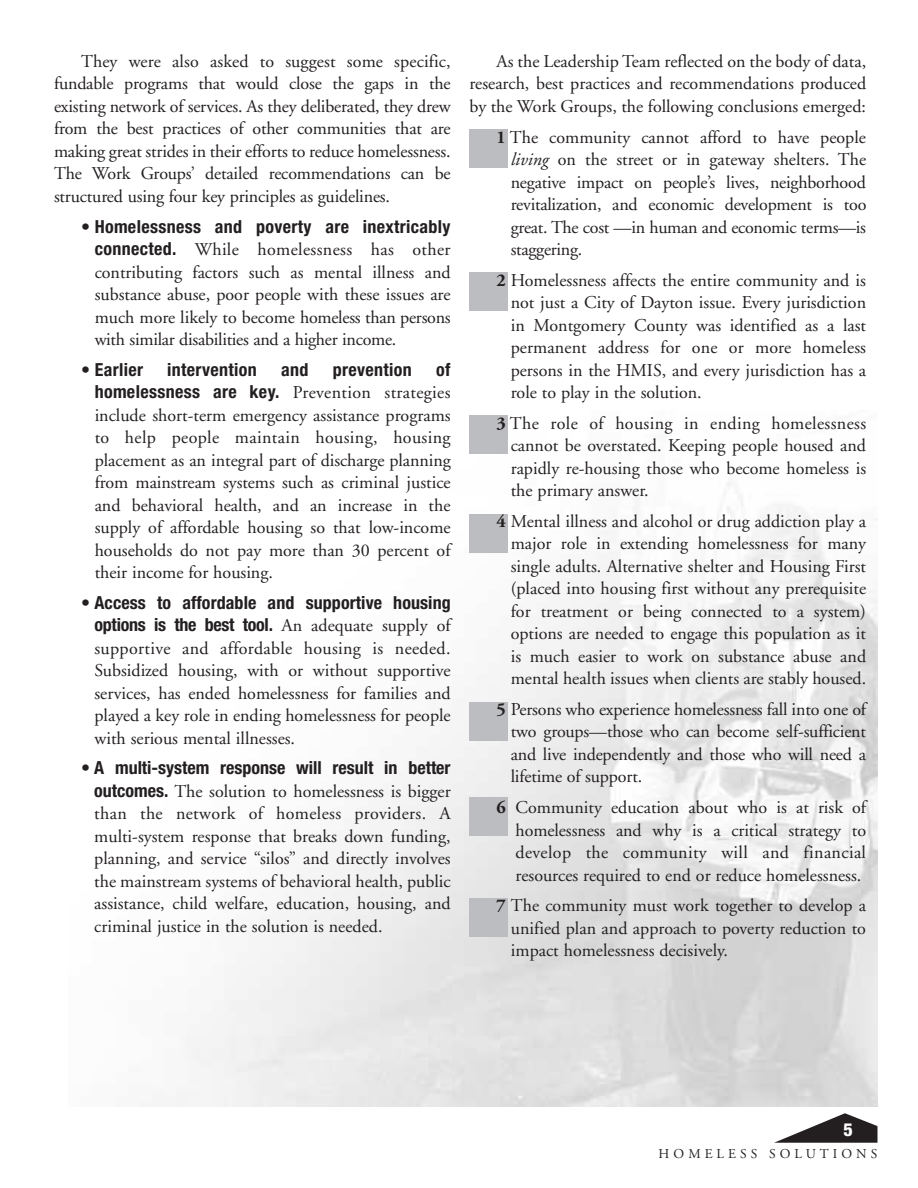
<style>
.page{position:relative;width:918px;height:1188px;background:#fff}
.page>*{position:absolute;margin:0;border:0;box-sizing:border-box;transform-origin:0 0}
.t1{font:18px/22.5px "Adobe Garamond";color:#231f20;text-align:justify}
.t2{font:700 condensed 18px/22.5px "Helvetica Neue";letter-spacing:.005em;color:#231f20;text-align:right}
.t3{font:800 condensed 18px "Helvetica Neue";color:#fff}
.t4{font:13.5px "Adobe Garamond";letter-spacing:.3em;color:#231f20}
.s1{font-family:"Helvetica Neue";font-weight:700;font-stretch:condensed}
.s2{font-family:"Adobe Garamond";font-weight:400;font-stretch:normal}
.s3{font-weight:700}
.s4{font-style:italic}
</style>
<div class="page">
<img style="left:175px;top:415px;width:703px;height:692px">
<div style="left:470px;top:129px;width:38px;height:39px;background:#bcbdc0"></div>
<div style="left:470px;top:272px;width:38px;height:38px;background:#bcbdc0"></div>
<div style="left:470px;top:514px;width:38px;height:39px;background:#bcbdc0"></div>
<div style="left:470px;top:703px;width:38px;height:38px;background:#bcbdc0"></div>
<div style="left:470px;top:416px;width:38px;height:38px;background:#bcbdc0"></div>
<div style="left:470px;top:798px;width:38px;height:38px;background:#bcbdc0"></div>
<svg style="left:774px;top:1113px;width:104px;height:30px"></svg>
<div style="left:470px;top:898px;width:38px;height:39px;background:#bcbdc0"></div>
<p class="t1" style="left:54px;top:52px;width:398px;text-indent:27px">They were also asked to suggest some specific, fundable programs that would close the gaps in the existing network of services. As they deliberated, they drew from the best practices of other communities that are making great strides in their efforts to reduce homelessness.<br>The Work Groups’ detailed recommendations can be structured using four key principles as guidelines.</p>
<p class="t2" style="left:81px;top:216px;width:371px">• Homelessness and poverty are inextricably</p>
<p class="t1" style="left:95px;top:240px;width:358px"><span class="s1">connected.</span> While homelessness has other contributing factors such as mental illness and substance abuse, poor people with these issues are much more likely to become homeless than persons with similar disabilities and a higher income.</p>
<p class="t2" style="left:81px;top:360px;width:64px">• Earlier</p>
<p class="t2" style="left:167px;top:360px;width:91px">intervention</p>
<p class="t2" style="left:281px;top:360px;width:29px">and</p>
<p class="t2" style="left:333px;top:360px;width:81px">prevention</p>
<p class="t2" style="left:436px;top:360px;width:16px">of</p>
<p class="t1" style="left:95px;top:383px;width:358px"><span class="s1">homelessness are key.</span> Prevention strategies include short-term emergency assistance programs to help people maintain housing, housing placement as an integral part of discharge planning from mainstream systems such as criminal justice and behavioral health, and an increase in the supply of affordable housing so that low-income households do not pay more than 30 percent of their income for housing.</p>
<p class="t2" style="left:81px;top:593px;width:371px">• Access to affordable and supportive housing options is the best tool. <span class="s2">An adequate supply of</span></p>
<p class="t1" style="left:95px;top:638px;width:358px">supportive and affordable housing is needed.<br>Subsidized housing, with or without supportive services, has ended homelessness for families and played a key role in ending homelessness for people with serious mental illnesses.</p>
<p class="t2" style="left:81px;top:758px;width:371px">• A multi-system response will result in better</p>
<p class="t1" style="left:94px;top:781px;width:358px"><span class="s1">outcomes.</span> The solution to homelessness is bigger than the network of homeless providers. A multi-system response that breaks down funding, planning, and service “silos” and directly involves the mainstream systems of behavioral health, public assistance, child welfare, education, housing, and criminal justice in the solution is needed.</p>
<p class="t1" style="left:469px;top:52px;width:398px;text-indent:27px">As the Leadership Team reflected on the body of data, research, best practices and recommendations produced by the Work Groups, the following conclusions emerged:</p>
<p class="t1" style="left:511px;top:127px;width:357px;text-indent:-14px"><span class="s3">1</span> The community cannot afford to have people <span class="s4">living</span> on the street or in gateway shelters. The negative impact on people’s lives, neighborhood revitalization, and economic development is too great. The cost —in human and economic terms—is staggering.</p>
<p class="t1" style="left:511px;top:270px;width:357px;text-indent:-14px"><span class="s3">2</span> Homelessness affects the entire community and is not just a City of Dayton issue. Every jurisdiction in Montgomery County was identified as a last permanent address for one or more homeless persons in the HMIS, and every jurisdiction has a role to play in the solution.</p>
<p class="t1" style="left:511px;top:413px;width:357px;text-indent:-14px"><span class="s3">3</span> The role of housing in ending homelessness cannot be overstated. Keeping people housed and rapidly re-housing those who become homeless is the primary answer.</p>
<p class="t1" style="left:511px;top:511px;width:357px;text-indent:-14px"><span class="s3">4</span> Mental illness and alcohol or drug addiction play a major role in extending homelessness for many single adults. Alternative shelter and Housing First (placed into housing first without any prerequisite for treatment or being connected to a system) options are needed to engage this population as it is much easier to work on substance abuse and mental health issues when clients are stably housed.</p>
<p class="t1" style="left:511px;top:700px;width:357px;text-indent:-14px"><span class="s3">5</span> Persons who experience homelessness fall into one of two groups—those who can become self-sufficient and live independently and those who will need a lifetime of support.</p>
<p class="t1" style="left:516px;top:798px;width:352px;text-indent:-19px"><span class="s3">6</span> Community education about who is at risk of homelessness and why is a critical strategy to develop the community will and financial resources required to end or reduce homelessness.</p>
<p class="t1" style="left:511px;top:896px;width:357px;text-indent:-14px"><span class="s3">7</span> The community must work together to develop a unified plan and approach to poverty reduction to impact homelessness decisively.</p>
<p class="t3" style="left:844px;top:1123px;width:11px">5</p>
<p class="t4" style="left:659px;top:1149px;width:220px">HOMELESS SOLUTIONS</p>
</div>
